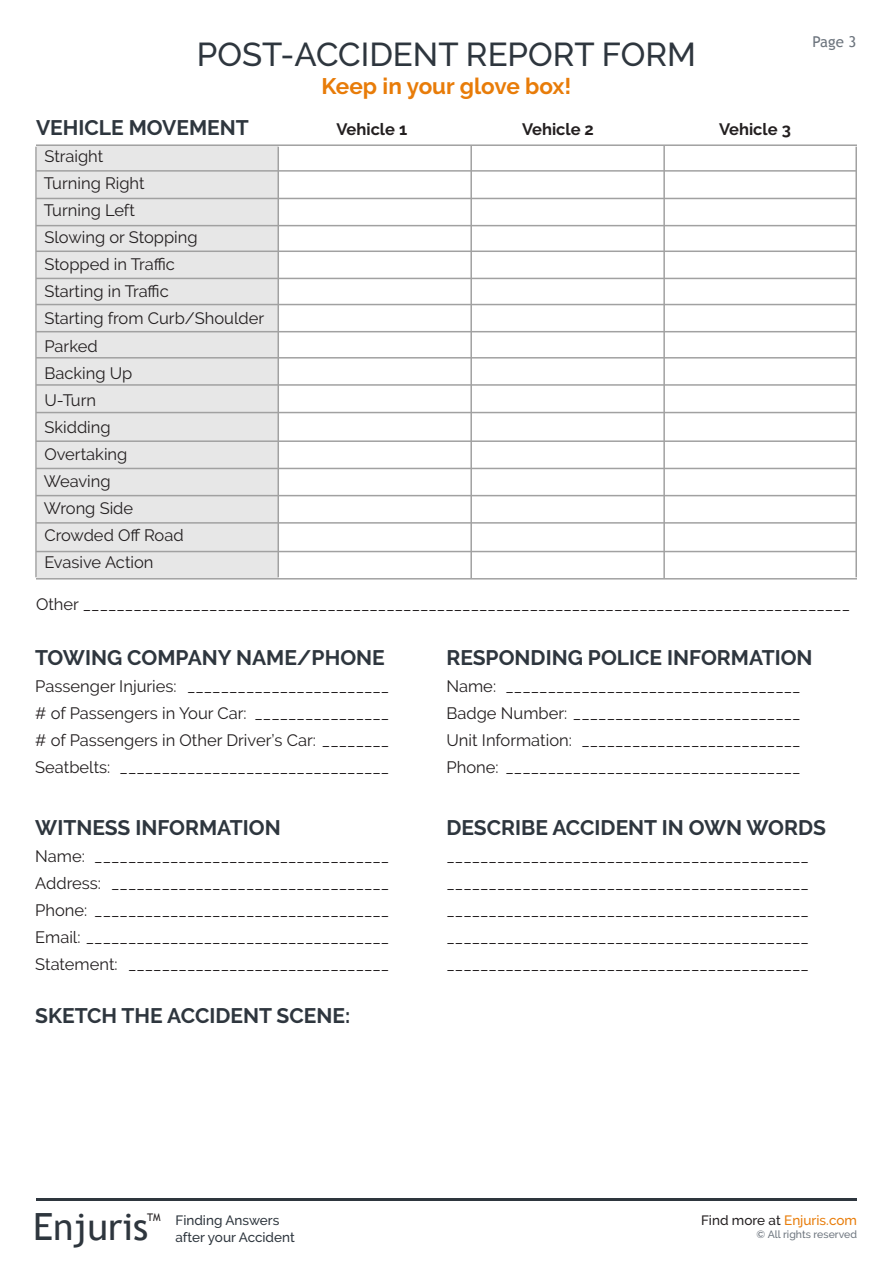
<style>
.page{position:relative;width:893px;height:1263px;background:#fff}
.page>*{position:absolute;margin:0;border:0;box-sizing:border-box;transform-origin:0 0}
.t1{font:37.5px "Trebuchet MS";color:#2e363e}
.t2{font:500 33px "Raleway";color:#2e363e}
.t3{font:700 22.5px "Raleway";color:#e87c09}
.t4{font:700 21px "Raleway";color:#2e363e}
.t5{font:16.5px "Raleway";color:#231f20}
.t6{font:700 16.5px "Raleway";color:#231f20}
.t7{font:15px "Trebuchet MS";color:#6d757e}
.t8{font:500 13.5px "Raleway";color:#2e363e}
.t9{font:500 13.5px "Raleway";color:#e87c09}
.t10{font:500 10.5px "Raleway";color:#6d757e}
.t11{font:10.5px "Trebuchet MS";color:#231f20}
.s1{color:#231f20}
</style>
<div class="page">
<hr style="left:36px;top:1198px;width:821px;height:3px;background:#2e363e">
<div style="left:37px;top:145px;width:241px;height:434px;background:#e7e7e7"></div>
<hr style="left:663px;top:146px;width:2px;height:432px;background:#a1a1a1">
<hr style="left:36px;top:144px;width:821px;height:2px;background:#a1a1a1">
<hr style="left:36px;top:170px;width:821px;height:2px;background:#a1a1a1">
<hr style="left:36px;top:198px;width:821px;height:1px;background:#a1a1a1">
<hr style="left:36px;top:225px;width:821px;height:1px;background:#a1a1a1">
<hr style="left:36px;top:251px;width:821px;height:1px;background:#a1a1a1">
<hr style="left:36px;top:304px;width:821px;height:1px;background:#a1a1a1">
<hr style="left:36px;top:278px;width:821px;height:1px;background:#a1a1a1">
<hr style="left:36px;top:331px;width:821px;height:1px;background:#a1a1a1">
<hr style="left:36px;top:357px;width:821px;height:2px;background:#a1a1a1">
<hr style="left:36px;top:412px;width:821px;height:1px;background:#a1a1a1">
<hr style="left:36px;top:522px;width:821px;height:2px;background:#a1a1a1">
<hr style="left:36px;top:384px;width:821px;height:2px;background:#a1a1a1">
<hr style="left:36px;top:440px;width:821px;height:2px;background:#a1a1a1">
<hr style="left:36px;top:551px;width:821px;height:1px;background:#a1a1a1">
<hr style="left:36px;top:468px;width:821px;height:1px;background:#a1a1a1">
<hr style="left:36px;top:578px;width:821px;height:1px;background:#a1a1a1">
<hr style="left:36px;top:495px;width:821px;height:1px;background:#a1a1a1">
<hr style="left:278px;top:147px;width:1px;height:430px;background:#a1a1a1">
<hr style="left:35px;top:147px;width:2px;height:430px;background:#a1a1a1">
<hr style="left:855px;top:147px;width:2px;height:430px;background:#a1a1a1">
<hr style="left:470px;top:146px;width:2px;height:432px;background:#a1a1a1">
<p class="t2" style="left:197px;top:35px;width:500px">POST-ACCIDENT REPORT FORM</p>
<p class="t7" style="left:813px;top:32px;width:45px">Page 3</p>
<p class="t3" style="left:321px;top:73px;width:251px">Keep in your glove box!</p>
<p class="t4" style="left:36px;top:116px;width:214px">VEHICLE MOVEMENT</p>
<p class="t6" style="left:336px;top:120px;width:72px">Vehicle 1</p>
<p class="t6" style="left:522px;top:120px;width:73px">Vehicle 2</p>
<p class="t6" style="left:719px;top:120px;width:73px">Vehicle 3</p>
<p class="t5" style="left:44px;top:147px;width:60px">Straight</p>
<p class="t5" style="left:44px;top:174px;width:102px">Turning Right</p>
<p class="t5" style="left:44px;top:201px;width:92px">Turning Left</p>
<p class="t5" style="left:44px;top:228px;width:155px">Slowing or Stopping</p>
<p class="t5" style="left:44px;top:255px;width:132px">Stopped in Traffic</p>
<p class="t5" style="left:44px;top:282px;width:126px">Starting in Traffic</p>
<p class="t5" style="left:44px;top:309px;width:221px">Starting from Curb/Shoulder</p>
<p class="t5" style="left:44px;top:336px;width:55px">Parked</p>
<p class="t5" style="left:44px;top:363px;width:90px">Backing Up</p>
<p class="t5" style="left:44px;top:390px;width:53px">U-Turn</p>
<p class="t5" style="left:44px;top:417px;width:68px">Skidding</p>
<p class="t5" style="left:44px;top:444px;width:85px">Overtaking</p>
<p class="t5" style="left:44px;top:471px;width:68px">Weaving</p>
<p class="t5" style="left:44px;top:498px;width:91px">Wrong Side</p>
<p class="t5" style="left:44px;top:525px;width:141px">Crowded Off Road</p>
<p class="t5" style="left:44px;top:552px;width:111px">Evasive Action</p>
<p class="t5" style="left:36px;top:594px;width:816px">Other ___________________________________________________________________________________________</p>
<p class="t4" style="left:35px;top:646px;width:351px">TOWING COMPANY NAME/PHONE</p>
<p class="t5" style="left:35px;top:677px;width:356px">Passenger Injuries: ________________________</p>
<p class="t5" style="left:35px;top:704px;width:356px"># of Passengers in Your Car: ________________</p>
<p class="t5" style="left:35px;top:731px;width:356px"># of Passengers in Other Driver’s Car: ________</p>
<p class="t5" style="left:35px;top:758px;width:356px">Seatbelts: ________________________________</p>
<p class="t4" style="left:35px;top:815px;width:247px">WITNESS INFORMATION</p>
<p class="t5" style="left:35px;top:846px;width:356px">Name: ___________________________________</p>
<p class="t5" style="left:35px;top:873px;width:356px">Address: _________________________________</p>
<p class="t5" style="left:35px;top:900px;width:356px">Phone: ___________________________________</p>
<p class="t5" style="left:35px;top:927px;width:356px">Email: ____________________________________</p>
<p class="t5" style="left:35px;top:954px;width:356px">Statement: _______________________________</p>
<p class="t4" style="left:35px;top:1003px;width:317px">SKETCH THE ACCIDENT SCENE:</p>
<p class="t4" style="left:446px;top:646px;width:368px">RESPONDING POLICE INFORMATION</p>
<p class="t5" style="left:446px;top:677px;width:356px">Name: ___________________________________</p>
<p class="t5" style="left:446px;top:704px;width:356px">Badge Number: ___________________________</p>
<p class="t5" style="left:446px;top:731px;width:356px">Unit Information: __________________________</p>
<p class="t5" style="left:446px;top:758px;width:356px">Phone: ___________________________________</p>
<p class="t4" style="left:446px;top:815px;width:381px">DESCRIBE ACCIDENT IN OWN WORDS</p>
<p class="t5" style="left:446px;top:846px;width:364px">___________________________________________</p>
<p class="t5" style="left:446px;top:873px;width:364px">___________________________________________</p>
<p class="t5" style="left:446px;top:900px;width:364px">___________________________________________</p>
<p class="t5" style="left:446px;top:927px;width:364px">___________________________________________</p>
<p class="t5" style="left:446px;top:954px;width:364px">___________________________________________</p>
<p class="t11" style="left:147px;top:1210px;width:15px">TM</p>
<p class="t8" style="left:176px;top:1213px;width:105px">Finding Answers</p>
<p class="t8" style="left:176px;top:1229px;width:121px">after your Accident</p>
<p class="t1" style="left:33px;top:1203px;width:117px">Enjuris</p>
<p class="t9" style="left:701px;top:1213px;width:157px"><span class="s1">Find more at</span> Enjuris.com</p>
<p class="t10" style="left:757px;top:1228px;width:102px">© All rights reserved</p>
</div>
